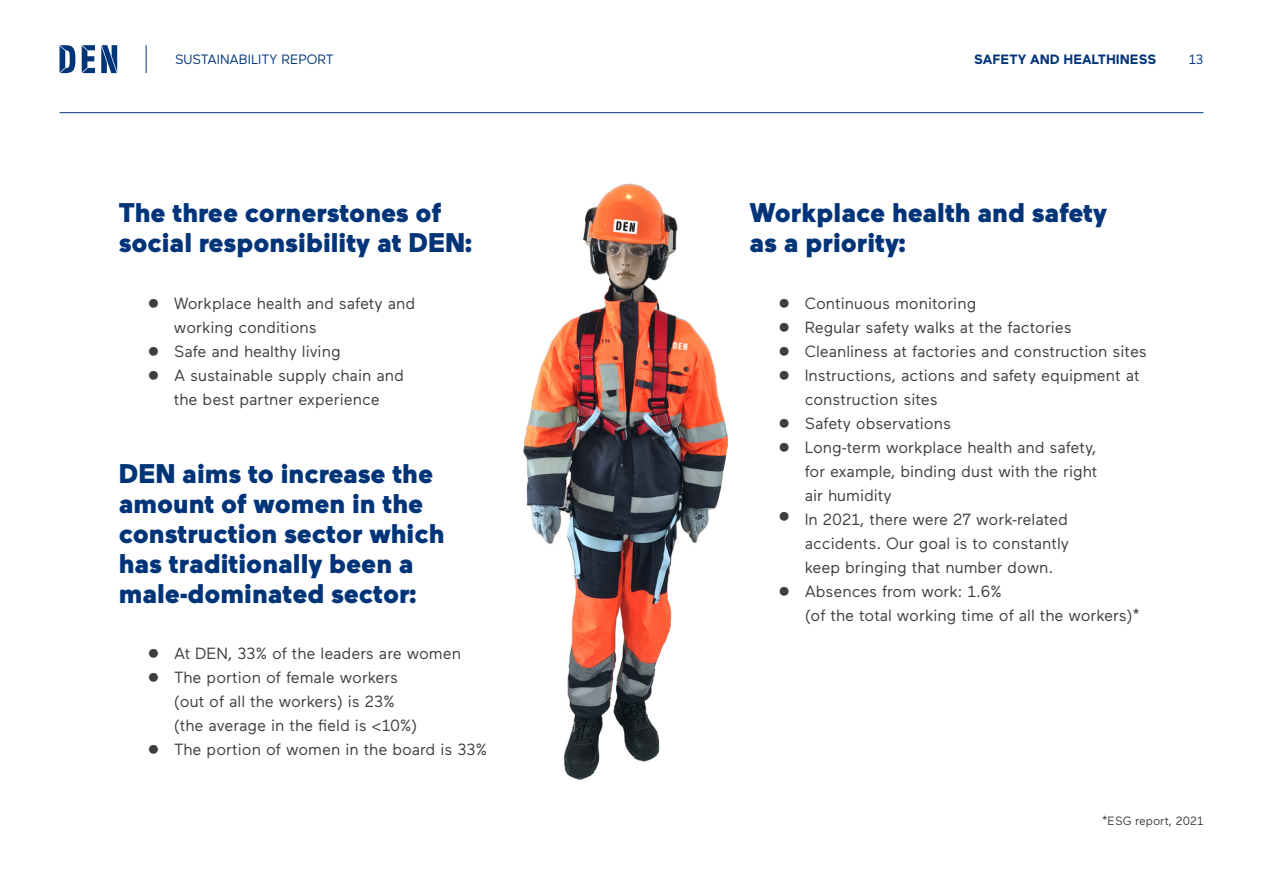
<style>
.page{position:relative;width:1263px;height:893px;background:#fff}
.page>*{position:absolute;margin:0;border:0;box-sizing:border-box;transform-origin:0 0}
.Otsikko{font:900 27px/30px "Maax";color:#003478}
.Leipis{font:16.2px/24px "Maax";color:#3e3e3f}
.t1{font:13.5px "Maax";color:#003478}
.ylä{font:700 13.5px "Maax";color:#003478}
.Leipis-2{font:12px "Maax";color:#3e3e3f}
</style>
<div class="page">
<img style="left:523px;top:183px;width:204px;height:596px">
<hr style="left:60px;top:112px;width:1143px;height:1px;background:#003478">
<svg style="left:82px;top:45px;width:13px;height:28px"></svg>
<svg style="left:101px;top:45px;width:16px;height:28px"></svg>
<svg style="left:60px;top:45px;width:15px;height:28px"></svg>
<svg style="left:146px;top:45px;width:1px;height:28px"></svg>
<p class="t1" style="left:175px;top:51px;width:160px">SUSTAINABILITY REPORT</p>
<p class="t1" style="left:1189px;top:51px;width:16px">13</p>
<p class="ylä" style="left:974px;top:51px;width:183px">SAFETY AND HEALTHINESS</p>
<p class="Otsikko" style="left:119px;top:197px;width:355px">The three cornerstones of social responsibility at DEN:</p>
<p class="Leipis" style="left:174px;top:290px;width:243px;text-indent:-26px">● Workplace health and safety and working conditions</p>
<p class="Leipis" style="left:148px;top:338px;width:194px">● Safe and healthy living</p>
<p class="Leipis" style="left:148px;top:362px;width:257px;text-align:center">● A sustainable supply chain and the best partner experience</p>
<p class="Otsikko" style="left:119px;top:457px;width:327px">DEN aims to increase the amount of women in the construction sector which has traditionally been a male-dominated sector:</p>
<p class="Leipis" style="left:148px;top:641px;width:314px">● At DEN, 33% of the leaders are women</p>
<p class="Leipis" style="left:174px;top:665px;width:245px;text-indent:-26px">● The portion of female workers (out of all the workers) is 23% (the average in the field is &lt;10%)</p>
<p class="Leipis" style="left:148px;top:737px;width:340px">● The portion of women in the board is 33%</p>
<p class="Otsikko" style="left:749px;top:197px;width:359px">Workplace health and safety as a priority:</p>
<p class="Leipis" style="left:779px;top:290px;width:199px">● Continuous monitoring</p>
<p class="Leipis" style="left:779px;top:314px;width:294px">● Regular safety walks at the factories</p>
<p class="Leipis" style="left:779px;top:338px;width:369px">● Cleanliness at factories and construction sites</p>
<p class="Leipis" style="left:779px;top:362px;width:362px">● Instructions, actions and safety equipment at</p>
<p class="Leipis" style="left:805px;top:386px;width:134px">construction sites</p>
<p class="Leipis" style="left:779px;top:410px;width:173px">● Safety observations</p>
<p class="Leipis" style="left:805px;top:434px;width:294px;text-align:justify;text-indent:-26px">● Long-term workplace health and safety, for example, binding dust with the right air humidity</p>
<p class="Leipis" style="left:805px;top:506px;width:266px;text-align:justify;text-indent:-26px">● In 2021, there were 27 work-related accidents. Our goal is to constantly keep bringing that number down.</p>
<p class="Leipis" style="left:805px;top:578px;width:337px;text-indent:-26px">● Absences from work: 1.6%<br>(of the total working time of all the workers)*</p>
<p class="Leipis-2" style="left:1102px;top:813px;width:103px">*ESG report, 2021</p>
</div>
